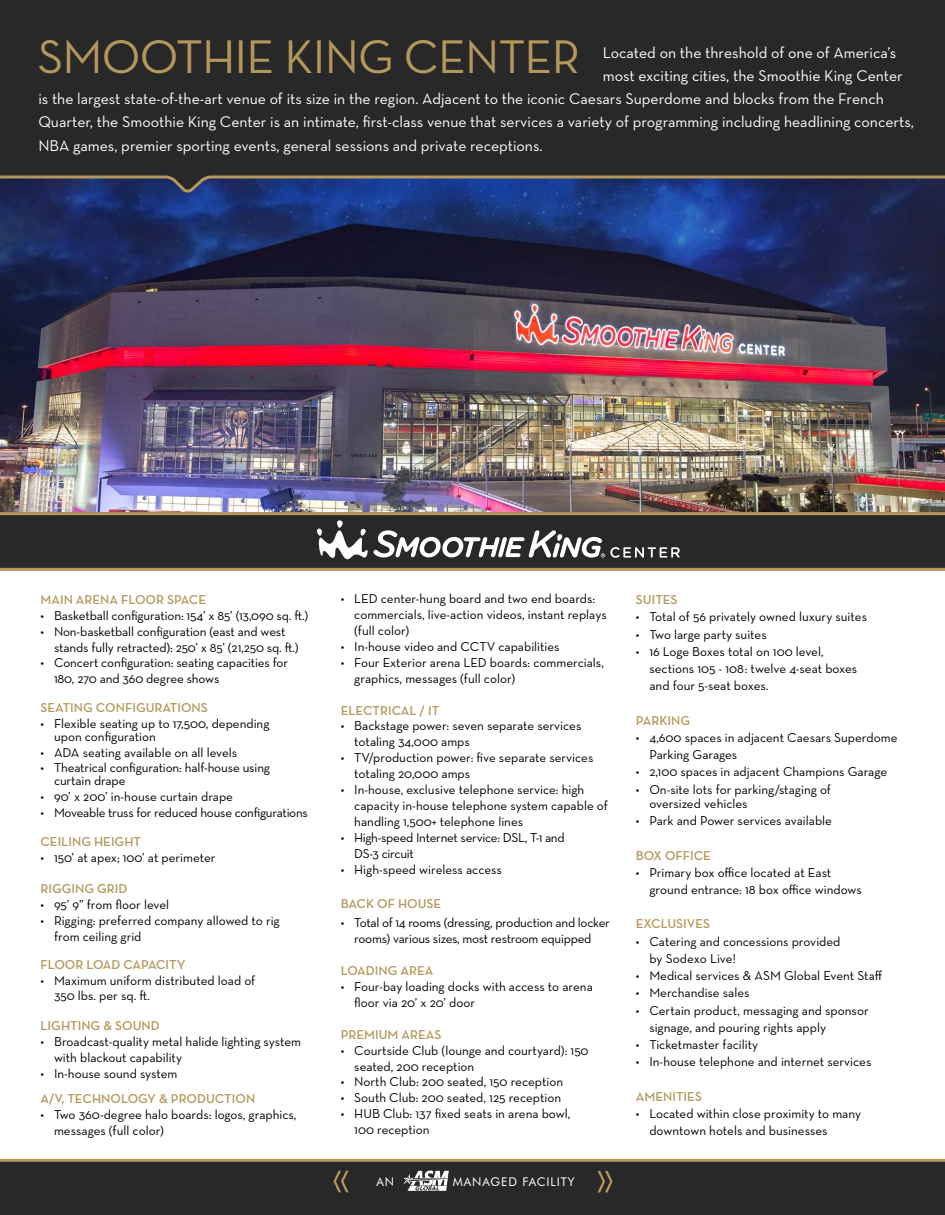
<style>
.page{position:relative;width:945px;height:1215px;background:#fff}
.page>*{position:absolute;margin:0;border:0;box-sizing:border-box;transform-origin:0 0}
.t1{font:48px "Neutraface Text";letter-spacing:-.015em;color:#b4975a}
.t2{font:15.75px "Neutraface Text";color:#fff}
.t3{font:13.2px/15.9px "Neutraface Text";color:#000}
.t4{font:600 13.2px "Neutraface Text";color:#b4975a}
.t5{font:13.2px/15.9px "Neutraface Text";letter-spacing:-.02em;color:#000}
.t6{font:12px "Futura BT";letter-spacing:.075em;color:#fff}
</style>
<div class="page">
<img style="left:0;top:196px;width:945px;height:316px">
<div style="left:0;top:0;width:945px;height:174px;background:#292829"></div>
<svg style="left:0;top:174px;width:945px;height:22px;background:#303e6b"></svg>
<div style="left:0;top:515px;width:945px;height:53px;background:#292829"></div>
<hr style="left:0;top:512px;width:945px;height:3px;background:#b4975a">
<hr style="left:0;top:568px;width:945px;height:3px;background:#b4975a">
<div style="left:0;top:1160px;width:945px;height:55px;background:#292829"></div>
<hr style="left:0;top:1159px;width:945px;height:3px;background:#b4975a">
<svg style="left:317px;top:520px;width:51px;height:40px"></svg>
<svg style="left:374px;top:530px;width:306px;height:28px"></svg>
<svg style="left:334px;top:1171px;width:15px;height:21px"></svg>
<svg style="left:598px;top:1171px;width:15px;height:21px"></svg>
<img style="left:403px;top:1171px;width:45px;height:20px">
<h1 class="t1" style="left:38px;top:27px;width:544px">SMOOTHIE KING CENTER</h1>
<p class="t2" style="left:603px;top:42px;width:295px">Located on the threshold of one of America’s</p>
<p class="t2" style="left:603px;top:66px;width:301px">most exciting cities, the Smoothie King Center</p>
<p class="t2" style="left:38px;top:89px;width:847px">is the largest state-of-the-art venue of its size in the region. Adjacent to the iconic Caesars Superdome and blocks from the French</p>
<p class="t2" style="left:38px;top:112px;width:877px">Quarter, the Smoothie King Center is an intimate, first-class venue that services a variety of programming including headlining concerts,</p>
<p class="t2" style="left:38px;top:135px;width:506px">NBA games, premier sporting events, general sessions and private receptions.</p>
<p class="t4" style="left:40px;top:591px;width:167px">MAIN ARENA FLOOR SPACE</p>
<p class="t3" style="left:40px;top:607px;width:269px">• Basketball configuration: 154’ x 85’ (13,090 sq. ft.)</p>
<p class="t3" style="left:54px;top:623px;width:246px;text-indent:-14px">• Non-basketball configuration (east and west stands fully retracted): 250’ x 85’ (21,250 sq. ft.)</p>
<p class="t3" style="left:54px;top:655px;width:236px;text-indent:-14px">• Concert configuration: seating capacities for<br>180, 270 and 360 degree shows</p>
<p class="t4" style="left:41px;top:699px;width:169px">SEATING CONFIGURATIONS</p>
<p class="t3" style="left:54px;top:717px;width:217px;line-height:12.9px;text-indent:-14px">• Flexible seating up to 17,500, depending upon configuration</p>
<p class="t3" style="left:41px;top:744px;width:198px">• ADA seating available on all levels</p>
<p class="t3" style="left:54px;top:761px;width:218px;line-height:12.9px;text-indent:-14px">• Theatrical configuration: half-house using curtain drape</p>
<p class="t3" style="left:41px;top:789px;width:194px">• 90’ x 200’ in-house curtain drape</p>
<p class="t5" style="left:41px;top:804px;width:269px">• Moveable truss for reduced house configurations</p>
<p class="t4" style="left:41px;top:833px;width:102px">CEILING HEIGHT</p>
<p class="t3" style="left:41px;top:849px;width:177px">• 150’ at apex; 100’ at perimeter</p>
<p class="t4" style="left:41px;top:881px;width:88px">RIGGING GRID</p>
<p class="t3" style="left:41px;top:897px;width:130px">• 95’ 9” from floor level</p>
<p class="t3" style="left:54px;top:912px;width:227px;text-indent:-14px">• Rigging: preferred company allowed to rig from ceiling grid</p>
<p class="t4" style="left:41px;top:956px;width:147px">FLOOR LOAD CAPACITY</p>
<p class="t3" style="left:54px;top:972px;width:203px;text-indent:-14px">• Maximum uniform distributed load of<br>350 lbs. per sq. ft.</p>
<p class="t4" style="left:41px;top:1017px;width:121px">LIGHTING &amp; SOUND</p>
<p class="t3" style="left:54px;top:1033px;width:249px;text-indent:-14px">• Broadcast-quality metal halide lighting system with blackout capability</p>
<p class="t3" style="left:41px;top:1065px;width:139px">• In-house sound system</p>
<p class="t4" style="left:41px;top:1091px;width:216px">A/V, TECHNOLOGY &amp; PRODUCTION</p>
<p class="t3" style="left:54px;top:1107px;width:244px;text-indent:-14px">• Two 360-degree halo boards: logos, graphics, messages (full color)</p>
<p class="t3" style="left:354px;top:591px;width:254px;text-indent:-14px">• LED center-hung board and two end boards: commercials, live-action videos, instant replays (full color)</p>
<p class="t3" style="left:341px;top:638px;width:220px">• In-house video and CCTV capabilities</p>
<p class="t3" style="left:354px;top:654px;width:251px;text-indent:-14px">• Four Exterior arena LED boards: commercials, graphics, messages (full color)</p>
<p class="t4" style="left:341px;top:702px;width:100px">ELECTRICAL / IT</p>
<p class="t3" style="left:354px;top:718px;width:229px;text-indent:-14px">• Backstage power: seven separate services totaling 34,000 amps</p>
<p class="t3" style="left:354px;top:750px;width:241px;text-indent:-14px">• TV/production power: five separate services totaling 20,000 amps</p>
<p class="t3" style="left:354px;top:781px;width:255px;text-indent:-14px">• In-house, exclusive telephone service: high capacity in-house telephone system capable of handling 1,500+ telephone lines</p>
<p class="t5" style="left:354px;top:829px;width:212px;text-indent:-14px">• High-speed Internet service: DSL, T-1 and<br>DS-3 circuit</p>
<p class="t3" style="left:341px;top:861px;width:163px">• High-speed wireless access</p>
<p class="t4" style="left:341px;top:896px;width:102px">BACK OF HOUSE</p>
<p class="t5" style="left:341px;top:915px;width:271px;text-align:center">• Total of 14 rooms (dressing, production and locker rooms) various sizes, most restroom equipped</p>
<p class="t4" style="left:341px;top:962px;width:94px">LOADING AREA</p>
<p class="t3" style="left:354px;top:978px;width:240px;text-indent:-14px">• Four-bay loading docks with access to arena floor via 20’ x 20’ door</p>
<p class="t4" style="left:341px;top:1026px;width:102px">PREMIUM AREAS</p>
<p class="t3" style="left:354px;top:1042px;width:236px;text-indent:-14px">• Courtside Club (lounge and courtyard): 150 seated, 200 reception</p>
<p class="t3" style="left:341px;top:1074px;width:224px">• North Club: 200 seated, 150 reception</p>
<p class="t3" style="left:341px;top:1090px;width:222px">• South Club: 200 seated, 125 reception</p>
<p class="t3" style="left:354px;top:1106px;width:218px;text-indent:-14px">• HUB Club: 137 fixed seats in arena bowl,<br>100 reception</p>
<p class="t6" style="left:376px;top:1174px;width:19px">AN</p>
<p class="t6" style="left:453px;top:1174px;width:123px">MANAGED FACILITY</p>
<p class="t4" style="left:636px;top:591px;width:43px">SUITES</p>
<p class="t3" style="left:636px;top:609px;width:233px">• Total of 56 privately owned luxury suites</p>
<p class="t3" style="left:636px;top:626px;width:132px">• Two large party suites</p>
<p class="t3" style="left:649px;top:642px;width:209px;line-height:17.2px;text-indent:-14px">• 16 Loge Boxes total on 100 level, sections 105 - 108: twelve 4-seat boxes and four 5-seat boxes.</p>
<p class="t4" style="left:636px;top:712px;width:56px">PARKING</p>
<p class="t3" style="left:649px;top:729px;width:250px;line-height:17.2px;text-indent:-14px">• 4,600 spaces in adjacent Caesars Superdome<br>Parking Garages</p>
<p class="t3" style="left:636px;top:764px;width:253px">• 2,100 spaces in adjacent Champions Garage</p>
<p class="t3" style="left:649px;top:782px;width:183px;line-height:14.2px;text-indent:-14px">• On-site lots for parking/staging of oversized vehicles</p>
<p class="t3" style="left:636px;top:812px;width:198px">• Park and Power services available</p>
<p class="t4" style="left:636px;top:847px;width:77px">BOX OFFICE</p>
<p class="t3" style="left:649px;top:863px;width:214px;line-height:17.2px;text-indent:-14px">• Primary box office located at East ground entrance: 18 box office windows</p>
<p class="t4" style="left:636px;top:916px;width:76px">EXCLUSIVES</p>
<p class="t3" style="left:649px;top:932px;width:193px;line-height:17.2px;text-indent:-14px">• Catering and concessions provided by Sodexo Live!</p>
<p class="t3" style="left:636px;top:968px;width:248px">• Medical services &amp; ASM Global Event Staff</p>
<p class="t3" style="left:636px;top:985px;width:115px">• Merchandise sales</p>
<p class="t3" style="left:649px;top:1001px;width:221px;line-height:17.2px;text-indent:-14px">• Certain product, messaging and sponsor signage, and pouring rights apply</p>
<p class="t3" style="left:636px;top:1036px;width:124px">• Ticketmaster facility</p>
<p class="t3" style="left:636px;top:1054px;width:237px">• In-house telephone and internet services</p>
<p class="t4" style="left:636px;top:1088px;width:68px">AMENITIES</p>
<p class="t3" style="left:649px;top:1105px;width:213px;line-height:17.2px;text-indent:-14px">• Located within close proximity to many downtown hotels and businesses</p>
</div>
